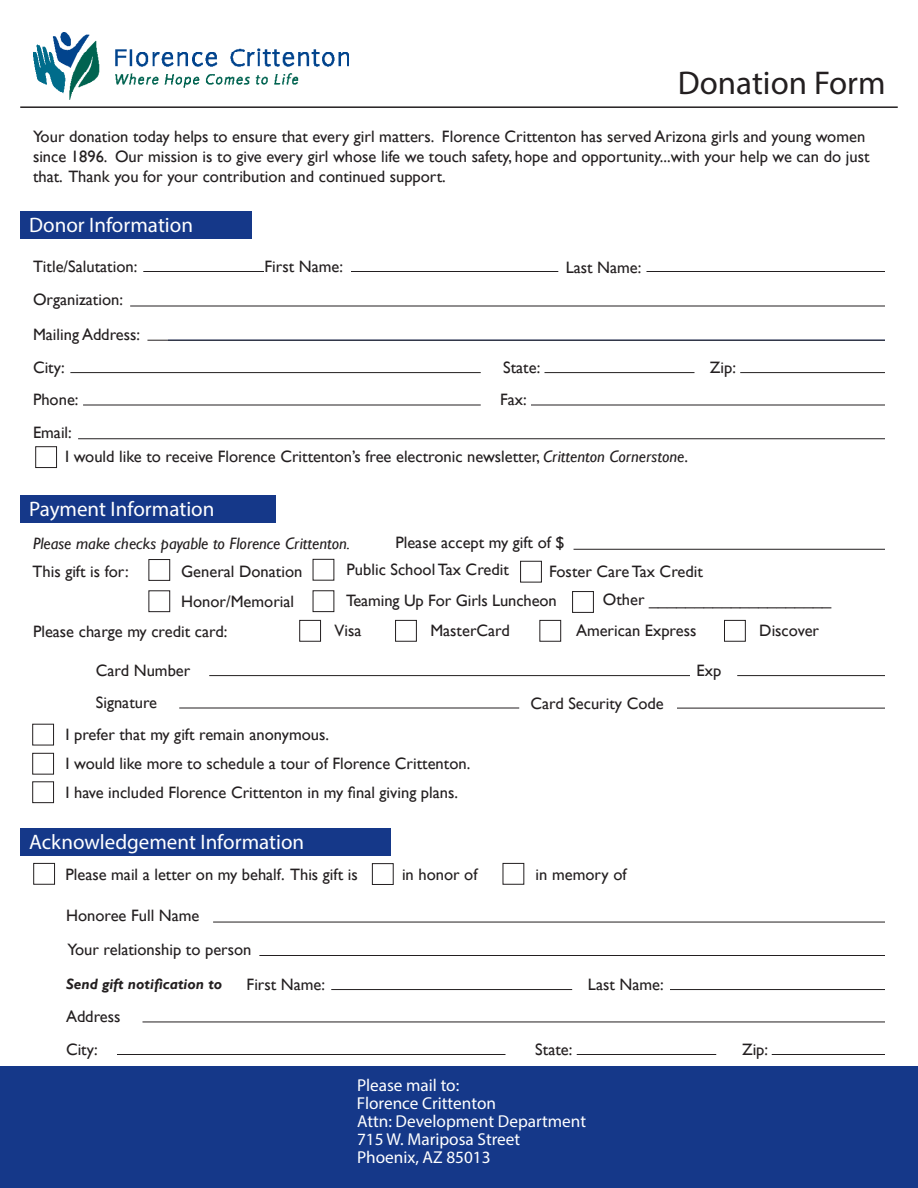
<style>
.page{position:relative;width:918px;height:1188px;background:#fff}
.page>*{position:absolute;margin:0;border:0;box-sizing:border-box;transform-origin:0 0}
.t1{font:33px "Myriad Pro";color:#231f20}
.t2{font:21px "Myriad Pro";color:#fff}
.t3{font:17.25px/18px "Myriad Pro";color:#fff}
.t4{font:16.5px/19.8px "Gill Sans";color:#231f20}
.t5{font:italic 16.5px "Gill Sans";color:#231f20}
.t6{font:italic 700 15px "Gill Sans";color:#231f20}
.s1{font-style:italic}
</style>
<div class="page">
<div style="left:0;top:1066px;width:918px;height:122px;background:#153889"></div>
<div style="left:20px;top:211px;width:231px;height:27px;background:#153889"></div>
<div style="left:20px;top:828px;width:370px;height:28px;background:#153889"></div>
<div style="left:20px;top:495px;width:256px;height:28px;background:#153889"></div>
<img style="left:34px;top:33px;width:314px;height:66px">
<hr style="left:20px;top:106px;width:878px;height:2px;background:#231f20">
<div style="left:35px;top:446px;width:22px;height:22px;border:1px solid #231f20"></div>
<div style="left:299px;top:620px;width:22px;height:22px;border:1px solid #231f20"></div>
<div style="left:395px;top:620px;width:22px;height:22px;border:1px solid #231f20"></div>
<div style="left:539px;top:620px;width:22px;height:22px;border:1px solid #231f20"></div>
<div style="left:724px;top:620px;width:22px;height:22px;border:1px solid #231f20"></div>
<div style="left:32px;top:724px;width:22px;height:21px;border:1px solid #231f20"></div>
<div style="left:32px;top:753px;width:22px;height:22px;border:1px solid #231f20"></div>
<div style="left:32px;top:781px;width:22px;height:22px;border:1px solid #231f20"></div>
<div style="left:33px;top:863px;width:22px;height:22px;border:1px solid #231f20"></div>
<div style="left:372px;top:863px;width:22px;height:22px;border:1px solid #231f20"></div>
<div style="left:503px;top:863px;width:21px;height:22px;border:1px solid #231f20"></div>
<hr style="left:143px;top:271px;width:121px;height:1px;background:#231f20">
<hr style="left:351px;top:271px;width:207px;height:1px;background:#231f20">
<hr style="left:70px;top:372px;width:411px;height:1px;background:#231f20">
<hr style="left:130px;top:306px;width:755px;height:1px;background:#231f20">
<hr style="left:147px;top:340px;width:738px;height:1px;background:#231f20">
<hr style="left:544px;top:372px;width:150px;height:1px;background:#231f20">
<hr style="left:740px;top:372px;width:145px;height:1px;background:#231f20">
<hr style="left:83px;top:405px;width:398px;height:1px;background:#231f20">
<hr style="left:531px;top:405px;width:354px;height:1px;background:#231f20">
<hr style="left:78px;top:438px;width:807px;height:1px;background:#231f20">
<hr style="left:574px;top:549px;width:311px;height:1px;background:#231f20">
<hr style="left:209px;top:675px;width:481px;height:1px;background:#231f20">
<hr style="left:737px;top:675px;width:148px;height:1px;background:#231f20">
<hr style="left:179px;top:708px;width:340px;height:1px;background:#231f20">
<hr style="left:213px;top:922px;width:672px;height:1px;background:#231f20">
<hr style="left:259px;top:955px;width:626px;height:1px;background:#231f20">
<hr style="left:142px;top:1022px;width:743px;height:1px;background:#231f20">
<hr style="left:117px;top:1054px;width:388px;height:1px;background:#231f20">
<hr style="left:577px;top:1054px;width:139px;height:1px;background:#231f20">
<hr style="left:772px;top:1054px;width:113px;height:1px;background:#231f20">
<hr style="left:331px;top:989px;width:241px;height:1px;background:#231f20">
<hr style="left:646px;top:271px;width:239px;height:1px;background:#231f20">
<div style="left:148px;top:559px;width:22px;height:22px;border:1px solid #231f20"></div>
<div style="left:520px;top:561px;width:22px;height:21px;border:1px solid #231f20"></div>
<div style="left:313px;top:590px;width:21px;height:22px;border:1px solid #231f20"></div>
<hr style="left:677px;top:708px;width:208px;height:1px;background:#231f20">
<hr style="left:670px;top:989px;width:215px;height:1px;background:#231f20">
<div style="left:572px;top:591px;width:22px;height:22px;border:1px solid #231f20"></div>
<div style="left:148px;top:590px;width:22px;height:22px;border:1px solid #231f20"></div>
<p class="t1" style="left:678px;top:63px;width:209px">Donation Form</p>
<p class="t4" style="left:33px;top:127px;width:838px">Your donation today helps to ensure that every girl matters. Florence Crittenton has served Arizona girls and young women since 1896. Our mission is to give every girl whose life we touch safety, hope and opportunity...with your help we can do just that. Thank you for your contribution and continued support.</p>
<p class="t2" style="left:29px;top:212px;width:165px">Donor Information</p>
<p class="t4" style="left:33px;top:257px;width:106px">Title/Salutation:</p>
<p class="t4" style="left:265px;top:257px;width:80px">First Name:</p>
<p class="t4" style="left:33px;top:290px;width:92px">Organization:</p>
<p class="t4" style="left:33px;top:325px;width:109px">Mailing Address:</p>
<p class="t4" style="left:33px;top:357px;width:33px">City:</p>
<p class="t4" style="left:503px;top:358px;width:39px">State:</p>
<p class="t4" style="left:710px;top:358px;width:28px">Zip:</p>
<p class="t4" style="left:33px;top:390px;width:47px">Phone:</p>
<p class="t4" style="left:500px;top:390px;width:28px">Fax:</p>
<p class="t4" style="left:33px;top:423px;width:40px">Email:</p>
<p class="t4" style="left:65px;top:447px;width:624px">I would like to receive Florence Crittenton’s free electronic newsletter, <span class="s1">Crittenton Cornerstone</span>.</p>
<p class="t2" style="left:29px;top:496px;width:187px">Payment Information</p>
<p class="t5" style="left:33px;top:534px;width:319px">Please make checks payable to Florence Crittenton.</p>
<p class="t4" style="left:395px;top:533px;width:171px">Please accept my gift of $</p>
<p class="t4" style="left:566px;top:258px;width:77px">Last Name:</p>
<p class="t4" style="left:33px;top:561px;width:98px">This gift is for:</p>
<p class="t4" style="left:181px;top:561px;width:123px">General Donation</p>
<p class="t4" style="left:347px;top:560px;width:164px">Public School Tax Credit</p>
<p class="t4" style="left:549px;top:562px;width:155px">Foster Care Tax Credit</p>
<p class="t4" style="left:181px;top:592px;width:115px">Honor/Memorial</p>
<p class="t4" style="left:346px;top:590px;width:212px">Teaming Up For Girls Luncheon</p>
<p class="t4" style="left:603px;top:590px;width:230px">Other ____________________</p>
<p class="t4" style="left:33px;top:621px;width:196px">Please charge my credit card:</p>
<p class="t4" style="left:334px;top:621px;width:28px">Visa</p>
<p class="t4" style="left:430px;top:621px;width:81px">MasterCard</p>
<p class="t4" style="left:576px;top:621px;width:122px">American Express</p>
<p class="t4" style="left:759px;top:621px;width:61px">Discover</p>
<p class="t4" style="left:96px;top:660px;width:96px">Card Number</p>
<p class="t4" style="left:697px;top:660px;width:26px">Exp</p>
<p class="t4" style="left:96px;top:693px;width:63px">Signature</p>
<p class="t4" style="left:65px;top:725px;width:265px">I prefer that my gift remain anonymous.</p>
<p class="t4" style="left:65px;top:754px;width:406px">I would like more to schedule a tour of Florence Crittenton.</p>
<p class="t4" style="left:65px;top:783px;width:394px">I have included Florence Crittenton in my final giving plans.</p>
<p class="t2" style="left:29px;top:829px;width:277px">Acknowledgement Information</p>
<p class="t4" style="left:65px;top:864px;width:294px">Please mail a letter on my behalf. This gift is</p>
<p class="t4" style="left:402px;top:865px;width:77px">in honor of</p>
<p class="t4" style="left:536px;top:864px;width:92px">in memory of</p>
<p class="t4" style="left:66px;top:906px;width:135px">Honoree Full Name</p>
<p class="t4" style="left:530px;top:693px;width:135px">Card Security Code</p>
<p class="t4" style="left:68px;top:940px;width:185px">Your relationship to person</p>
<p class="t4" style="left:247px;top:974px;width:80px">First Name:</p>
<p class="t4" style="left:588px;top:974px;width:77px">Last Name:</p>
<p class="t6" style="left:66px;top:976px;width:158px">Send gift notification to</p>
<p class="t4" style="left:66px;top:1007px;width:56px">Address</p>
<p class="t4" style="left:66px;top:1040px;width:33px">City:</p>
<p class="t4" style="left:535px;top:1040px;width:39px">State:</p>
<p class="t4" style="left:742px;top:1040px;width:28px">Zip:</p>
<p class="t3" style="left:357px;top:1076px;width:231px">Please mail to:<br>Florence Crittenton<br>Attn: Development Department</p>
<p class="t3" style="left:357px;top:1130px;width:165px">715 W. Mariposa Street<br>Phoenix, AZ 85013</p>
</div>
